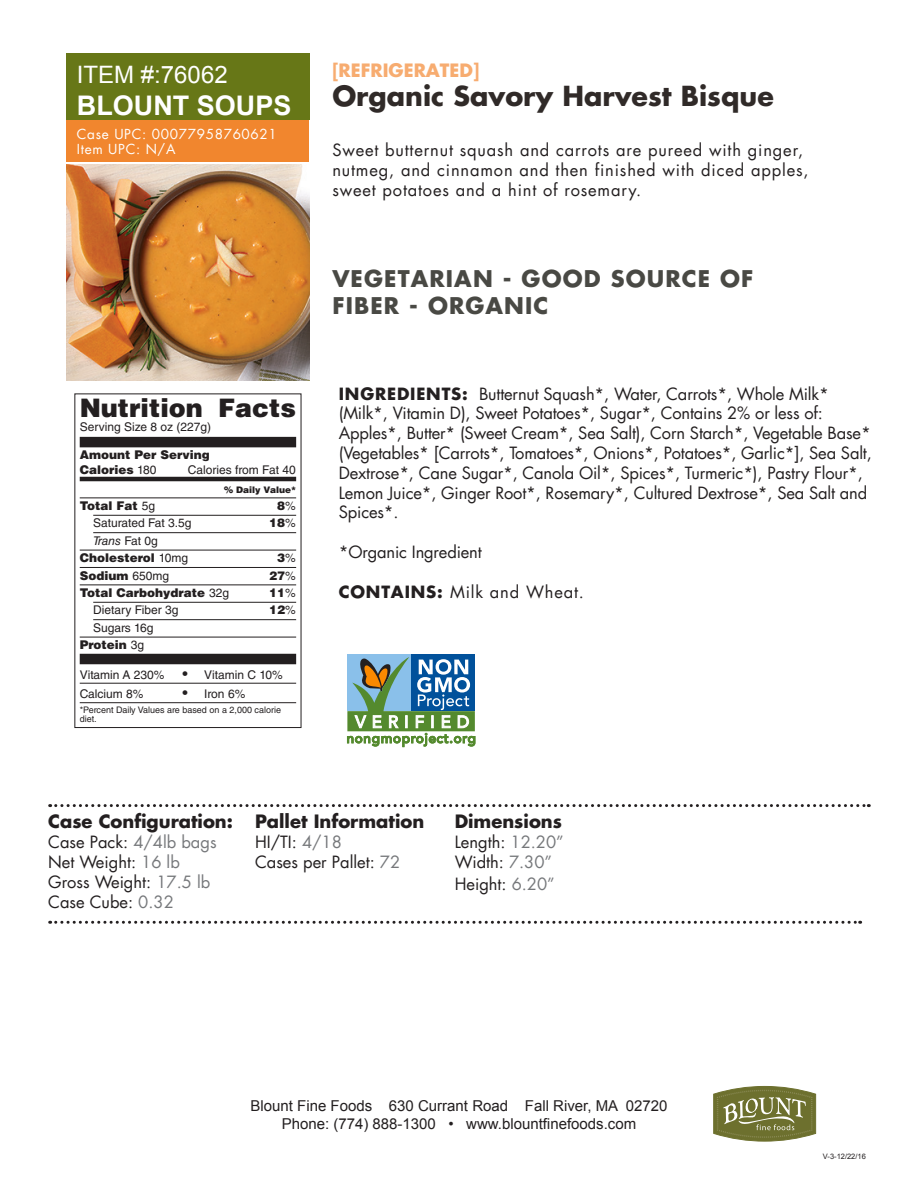
<style>
.page{position:relative;width:918px;height:1188px;background:#fff}
.page>*{position:absolute;margin:0;border:0;box-sizing:border-box;transform-origin:0 0}
.t1{font:700 27px "Futura";color:#302a28}
.t2{font:700 27px "Arial";color:#fff}
.t3{font:900 25.5px "Helvetica LT Std";color:#231f20}
.t4{font:24px "Arial";color:#fff}
.t5{font:700 22.5px/27px "Futura";letter-spacing:.05em;color:#494944}
.t6{font:700 18px "Futura";color:#231f20}
.t7{font:700 18px "Futura";color:#f7ac70}
.t8{font:16.5px/19.8px "Futura";letter-spacing:-.01em;color:#231f20}
.t9{font:16.5px/19.8px "Futura";letter-spacing:.05em;color:#231f20}
.t10{font:15px/18px "Arial";color:#231f20;text-align:center}
.t11{font:13.5px/15px "Futura";letter-spacing:.05em;color:#fff}
.t12{font:12px/17.4px "Helvetica LT Std";color:#231f20}
.t13{font:900 12px/14.4px "Helvetica LT Std";color:#231f20}
.t14{font:9px/9px "Helvetica LT Std";color:#231f20}
.t15{font:900 9px "Helvetica LT Std";color:#231f20}
.t16{font:7.5px "Arial";color:#231f20}
.s1{font-weight:400}
.s2{font-weight:400;font-style:italic}
.s3{font-weight:900}
.s4{font-size:15px}
.s5{font-weight:700}
.s6{color:#76787b}
</style>
<div class="page">
<div style="left:66px;top:54px;width:243px;height:66px;background:#677717"></div>
<img style="left:66px;top:164px;width:243px;height:216px">
<svg style="left:713px;top:1086px;width:103px;height:55px;background:#898c57"></svg>
<div style="left:66px;top:120px;width:243px;height:41px;background:#f1862e"></div>
<svg style="left:50px;top:804px;width:819px;height:3px"></svg>
<svg style="left:50px;top:921px;width:811px;height:3px"></svg>
<div style="left:347px;top:654px;width:64px;height:57px;background:#8ac0ea"></div>
<div style="left:411px;top:654px;width:64px;height:57px;background:#01519b"></div>
<svg style="left:347px;top:657px;width:128px;height:90px"></svg>
<div style="left:80px;top:437px;width:216px;height:10px;background:#231f20"></div>
<hr style="left:80px;top:477px;width:216px;height:4px;background:#231f20">
<hr style="left:80px;top:498px;width:216px;height:1px;background:#231f20">
<hr style="left:93px;top:515px;width:203px;height:1px;background:#231f20">
<hr style="left:93px;top:532px;width:203px;height:1px;background:#231f20">
<hr style="left:80px;top:550px;width:216px;height:1px;background:#231f20">
<hr style="left:80px;top:567px;width:216px;height:1px;background:#231f20">
<hr style="left:80px;top:585px;width:216px;height:1px;background:#231f20">
<hr style="left:93px;top:602px;width:203px;height:1px;background:#231f20">
<hr style="left:93px;top:619px;width:203px;height:1px;background:#231f20">
<hr style="left:80px;top:637px;width:216px;height:1px;background:#231f20">
<div style="left:80px;top:654px;width:216px;height:10px;background:#231f20"></div>
<hr style="left:80px;top:683px;width:216px;height:1px;background:#231f20">
<hr style="left:80px;top:702px;width:216px;height:1px;background:#231f20">
<h3 class="t4" style="left:77px;top:58px;width:152px">ITEM #:76062</h3>
<h1 class="t2" style="left:77px;top:87px;width:216px">BLOUNT SOUPS</h1>
<p class="t11" style="left:77px;top:126px;width:202px">Case UPC: 00077958760621<br>Item UPC: N/A</p>
<h2 class="t3" style="left:80px;top:391px;width:218px">Nutrition Facts</h2>
<p class="t12" style="left:80px;top:419px;width:133px">Serving Size 8 oz (227g)</p>
<p class="t13" style="left:80px;top:448px;width:132px">Amount Per Serving<br>Calories <span class="s1">180</span></p>
<p class="t12" style="left:188px;top:461px;width:109px">Calories from Fat 40</p>
<p class="t15" style="left:224px;top:484px;width:74px">% Daily Value*</p>
<p class="t13" style="left:80px;top:498px;width:77px">Total Fat <span class="s1">5g</span></p>
<p class="t13" style="left:277px;top:498px;width:20px">8<span class="s1">%</span></p>
<p class="t12" style="left:93px;top:515px;width:100px">Saturated Fat 3.5g</p>
<p class="t13" style="left:269px;top:516px;width:28px">18<span class="s1">%</span></p>
<p class="t13" style="left:80px;top:532px;width:110px;line-height:17.4px;text-indent:14px"><span class="s2">Trans</span> <span class="s1">Fat 0g<br></span>Cholesterol <span class="s1">10mg</span></p>
<p class="t13" style="left:277px;top:550px;width:20px">3<span class="s1">%</span></p>
<p class="t13" style="left:80px;top:568px;width:91px">Sodium <span class="s1">650mg</span></p>
<p class="t13" style="left:269px;top:568px;width:28px">27<span class="s1">%</span></p>
<p class="t13" style="left:80px;top:585px;width:151px">Total Carbohydrate <span class="s1">32g</span></p>
<p class="t13" style="left:269px;top:585px;width:28px">11<span class="s1">%</span></p>
<p class="t12" style="left:93px;top:602px;width:87px">Dietary Fiber 3g</p>
<p class="t13" style="left:269px;top:603px;width:28px">12<span class="s1">%</span></p>
<p class="t12" style="left:80px;top:619px;width:75px;text-indent:14px">Sugars 16g<br><span class="s3">Protein</span> 3g</p>
<p class="t12" style="left:80px;top:665px;width:205px;line-height:19.5px">Vitamin A 230% <span class="s4">•</span> Vitamin C 10%<br>Calcium 8%</p>
<p class="t12" style="left:182px;top:685px;width:64px"><span class="s4">•</span> Iron 6%</p>
<p class="t14" style="left:80px;top:705px;width:203px">*Percent Daily Values are based on a 2,000 calorie diet.</p>
<p class="t7" style="left:332px;top:57px;width:148px">[REFRIGERATED]</p>
<h1 class="t1" style="left:332px;top:77px;width:443px">Organic Savory Harvest Bisque</h1>
<p class="t9" style="left:332px;top:140px;width:478px">Sweet butternut squash and carrots are pureed with ginger, nutmeg, and cinnamon and then finished with diced apples, sweet potatoes and a hint of rosemary.</p>
<h3 class="t5" style="left:332px;top:264px;width:423px">VEGETARIAN - GOOD SOURCE OF<br>FIBER - ORGANIC</h3>
<p class="t8" style="left:339px;top:383px;width:535px"><span class="s5">INGREDIENTS:</span> Butternut Squash*, Water, Carrots*, Whole Milk* (Milk*, Vitamin D), Sweet Potatoes*, Sugar*, Contains 2% or less of:<br>Apples*, Butter* (Sweet Cream*, Sea Salt), Corn Starch*, Vegetable Base* (Vegetables* [Carrots*, Tomatoes*, Onions*, Potatoes*, Garlic*], Sea Salt, Dextrose*, Cane Sugar*, Canola Oil*, Spices*, Turmeric*), Pastry Flour*, Lemon Juice*, Ginger Root*, Rosemary*, Cultured Dextrose*, Sea Salt and Spices*.</p>
<p class="t8" style="left:339px;top:542px;width:145px">*Organic Ingredient</p>
<p class="t9" style="left:339px;top:581px;width:247px"><span class="s5">CONTAINS:</span> Milk and Wheat.</p>
<p class="t6" style="left:48px;top:809px;width:186px">Case Configuration:</p>
<p class="t8" style="left:48px;top:832px;width:170px">Case Pack: <span class="s6">4/4lb bags<br></span>Net Weight: <span class="s6">16 lb<br></span>Gross Weight: <span class="s6">17.5 lb<br></span>Case Cube: <span class="s6">0.32</span></p>
<p class="t6" style="left:255px;top:809px;width:171px">Pallet Information</p>
<p class="t8" style="left:255px;top:832px;width:147px">HI/TI: <span class="s6">4/18<br></span>Cases per Pallet: <span class="s6">72</span></p>
<p class="t6" style="left:455px;top:809px;width:109px">Dimensions</p>
<p class="t8" style="left:455px;top:832px;width:111px">Length: <span class="s6">12.20”<br></span>Width: <span class="s6">7.30”</span></p>
<p class="t8" style="left:455px;top:873px;width:102px">Height: <span class="s6">6.20”</span></p>
<p class="t10" style="left:251px;top:1096px;width:418px">Blount Fine Foods 630 Currant Road Fall River, MA 02720<br>Phone: (774) 888-1300 • www.blountfinefoods.com</p>
<p class="t16" style="left:823px;top:1151px;width:44px">V-3-12/22/16</p>
</div>
